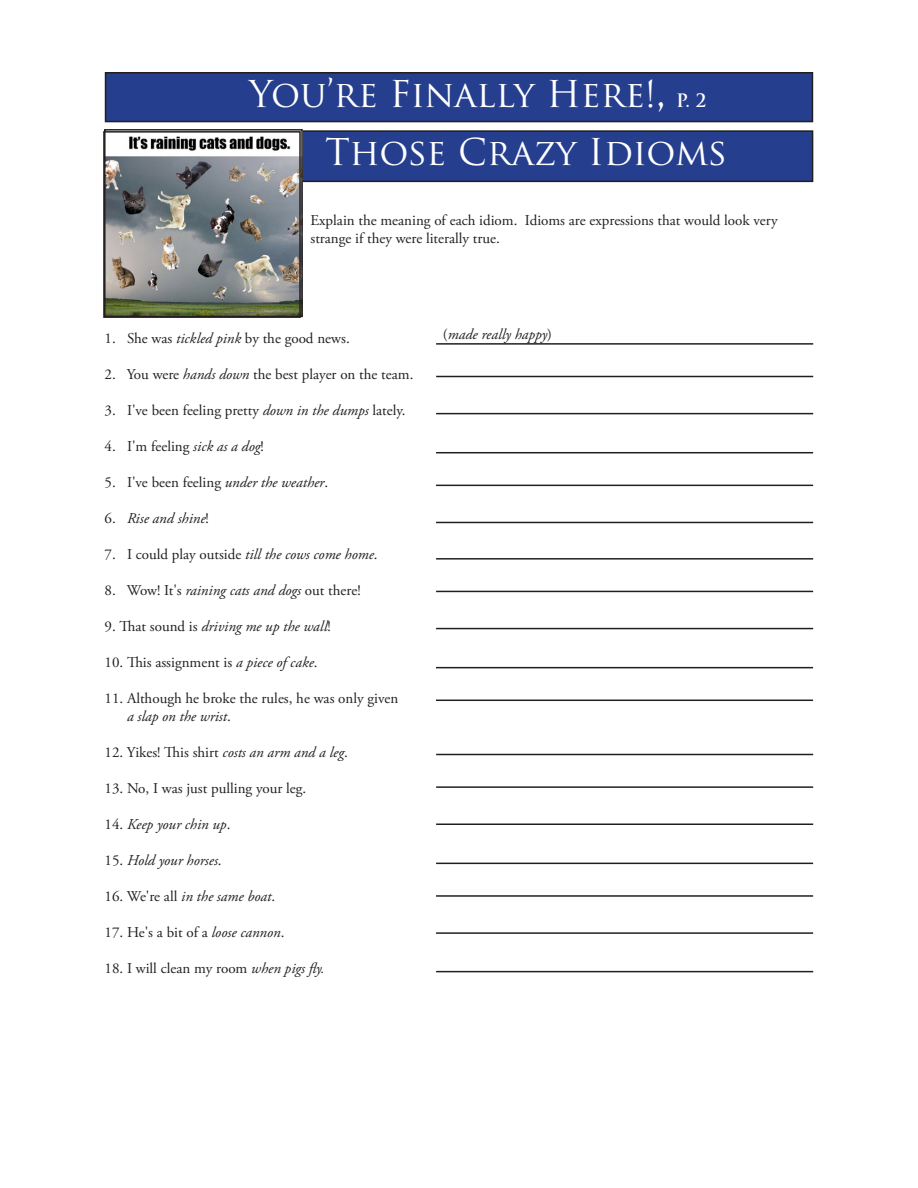
<style>
.page{position:relative;width:918px;height:1188px;background:#fff}
.page>*{position:absolute;margin:0;border:0;box-sizing:border-box;transform-origin:0 0}
.t1{font:36px "Trajan Pro";color:#fff}
.t2{font:15px/18px "Adobe Garamond Pro";color:#231f20}
.t3{font:italic 15px "Adobe Garamond Pro";color:#231f20}
.s1{font-weight:700}
.s2{font-weight:700;font-size:18px}
.s3{font-style:italic}
.s4{font-style:normal}
</style>
<div class="page">
<div style="left:106px;top:73px;width:706px;height:49px;background:#253f8e"></div>
<div style="left:105px;top:72px;width:708px;height:50px;border:2px solid #231f20"></div>
<div style="left:147px;top:131px;width:666px;height:50px;background:#253f8e"></div>
<div style="left:146px;top:130px;width:667px;height:52px;border:2px solid #231f20"></div>
<hr style="left:436px;top:343px;width:377px;height:2px;background:#231f20">
<hr style="left:436px;top:376px;width:377px;height:1px;background:#231f20">
<hr style="left:436px;top:413px;width:377px;height:1px;background:#231f20">
<hr style="left:436px;top:452px;width:377px;height:1px;background:#231f20">
<hr style="left:436px;top:485px;width:377px;height:1px;background:#231f20">
<hr style="left:436px;top:522px;width:377px;height:1px;background:#231f20">
<hr style="left:436px;top:558px;width:377px;height:2px;background:#231f20">
<hr style="left:436px;top:591px;width:377px;height:1px;background:#231f20">
<hr style="left:436px;top:628px;width:377px;height:1px;background:#231f20">
<hr style="left:436px;top:667px;width:377px;height:1px;background:#231f20">
<hr style="left:436px;top:700px;width:377px;height:1px;background:#231f20">
<hr style="left:436px;top:971px;width:377px;height:1px;background:#231f20">
<hr style="left:436px;top:754px;width:377px;height:1px;background:#231f20">
<hr style="left:436px;top:786px;width:377px;height:2px;background:#231f20">
<hr style="left:436px;top:824px;width:377px;height:1px;background:#231f20">
<hr style="left:436px;top:863px;width:377px;height:1px;background:#231f20">
<hr style="left:436px;top:895px;width:377px;height:2px;background:#231f20">
<hr style="left:436px;top:932px;width:377px;height:2px;background:#231f20">
<img style="left:107px;top:134px;width:191px;height:180px">
<div style="left:104px;top:129px;width:199px;height:188px;border:2px solid #231f20"></div>
<div style="left:103px;top:131px;width:198px;height:187px;border:2px solid #231f20"></div>
<p class="t1" style="left:249px;top:71px;width:459px">You’re Finally Here!<span class="s1">,</span> <span class="s2">P. 2</span></p>
<p class="t1" style="left:325px;top:129px;width:404px">Those Crazy Idioms</p>
<p class="t2" style="left:310px;top:211px;width:469px">Explain the meaning of each idiom. Idioms are expressions that would look very strange if they were literally true.</p>
<p class="t2" style="left:105px;top:330px;width:247px">1. She was <span class="s3">tickled pink</span> by the good news.</p>
<p class="t2" style="left:105px;top:366px;width:310px">2. You were <span class="s3">hands down</span> the best player on the team.</p>
<p class="t2" style="left:105px;top:402px;width:303px">3. I've been feeling pretty <span class="s3">down in the dumps</span> lately.</p>
<p class="t2" style="left:105px;top:438px;width:161px">4. I'm feeling <span class="s3">sick as a dog</span>!</p>
<p class="t2" style="left:105px;top:474px;width:225px">5. I've been feeling <span class="s3">under the weather</span>.</p>
<p class="t3" style="left:105px;top:510px;width:106px"><span class="s4">6.</span> Rise and shine<span class="s4">!</span></p>
<p class="t2" style="left:105px;top:546px;width:275px">7. I could play outside <span class="s3">till the cows come home</span>.</p>
<p class="t2" style="left:105px;top:582px;width:258px">8. Wow! It's <span class="s3">raining cats and dogs</span> out there!</p>
<p class="t3" style="left:105px;top:618px;width:228px"><span class="s4">9. That sound is</span> driving me up the wall<span class="s4">!</span></p>
<p class="t2" style="left:105px;top:654px;width:215px">10. This assignment is <span class="s3">a piece of cake</span>.</p>
<p class="t2" style="left:105px;top:690px;width:295px">11. Although he broke the rules, he was only given</p>
<p class="t3" style="left:127px;top:708px;width:105px">a slap on the wrist<span class="s4">.</span></p>
<p class="t2" style="left:105px;top:744px;width:245px">12. Yikes! This shirt <span class="s3">costs an arm and a leg</span>.</p>
<p class="t2" style="left:105px;top:780px;width:203px">13. No, I was just pulling your leg.</p>
<p class="t3" style="left:105px;top:816px;width:127px"><span class="s4">14.</span> Keep your chin up<span class="s4">.</span></p>
<p class="t3" style="left:105px;top:852px;width:119px"><span class="s4">15.</span> Hold your horses<span class="s4">.</span></p>
<p class="t3" style="left:105px;top:888px;width:172px"><span class="s4">16. We're all</span> in the same boat<span class="s4">.</span></p>
<p class="t2" style="left:105px;top:924px;width:181px">17. He's a bit of a <span class="s3">loose cannon</span>.</p>
<p class="t2" style="left:105px;top:960px;width:221px">18. I will clean my room <span class="s3">when pigs fly.</span></p>
<p class="t3" style="left:443px;top:326px;width:111px"><span class="s4">(</span>made really happy<span class="s4">)</span></p>
</div>
